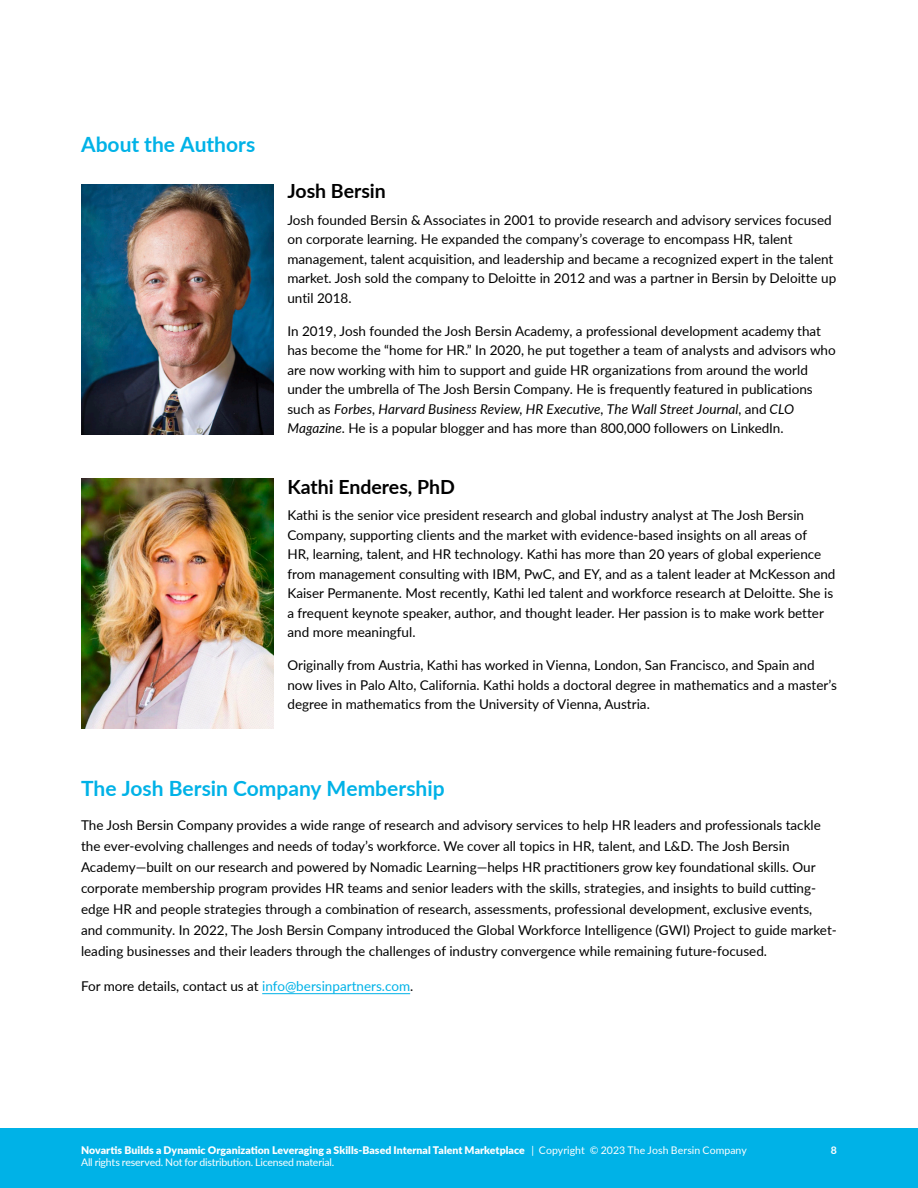
<style>
.page{position:relative;width:918px;height:1188px;background:#fff}
.page>*{position:absolute;margin:0;border:0;box-sizing:border-box;transform-origin:0 0}
.Marketing_Heading{font:700 21px "Lato";color:#00b2e7}
.Author_Page_Header{font:700 21px "Lato";color:#00b2e7}
.Author_Name{font:700 19.5px "Lato";color:#000}
.Author_Text{font:13.5px/19.5px "Lato";color:#000}
.Marketing_Text{font:13.5px/21px "Lato";color:#000}
.Body_Text{font:13.5px "Lato";color:#000}
.t1{font:900 10.5px "Lato";letter-spacing:.005em;color:#fff}
.t2{font:10.5px "Lato";letter-spacing:-.015em;color:#fff}
.t3{font:700 10.5px "Lato";color:#fff}
.s1{font-style:italic}
.s2{color:#00b2e7}
.s3{font-weight:400}
</style>
<div class="page">
<div style="left:0;top:1128px;width:918px;height:60px;background:#00b2e7"></div>
<img style="left:81px;top:184px;width:193px;height:250px">
<hr style="left:262px;top:993px;width:148px;height:1px;background:#00b2e7">
<img style="left:81px;top:478px;width:193px;height:250px">
<p class="Author_Page_Header" style="left:81px;top:129px;width:176px">About the Authors</p>
<p class="Author_Name" style="left:287px;top:177px;width:100px">Josh Bersin</p>
<p class="Author_Text" style="left:287px;top:209px;width:550px">Josh founded Bersin &amp; Associates in 2001 to provide research and advisory services focused on corporate learning. He expanded the company’s coverage to encompass HR, talent management, talent acquisition, and leadership and became a recognized expert in the talent market. Josh sold the company to Deloitte in 2012 and was a partner in Bersin by Deloitte up until 2018.</p>
<p class="Author_Text" style="left:287px;top:320px;width:550px">In 2019, Josh founded the Josh Bersin Academy, a professional development academy that has become the “home for HR.” In 2020, he put together a team of analysts and advisors who are now working with him to support and guide HR organizations from around the world under the umbrella of The Josh Bersin Company. He is frequently featured in publications such as <span class="s1">Forbes, Harvard Business Review, HR Executive, The Wall Street Journal,</span> and <span class="s1">CLO Magazine.</span> He is a popular blogger and has more than 800,000 followers on LinkedIn.</p>
<p class="Author_Name" style="left:287px;top:473px;width:169px">Kathi Enderes, PhD</p>
<p class="Author_Text" style="left:287px;top:505px;width:550px">Kathi is the senior vice president research and global industry analyst at The Josh Bersin Company, supporting clients and the market with evidence-based insights on all areas of<br>HR, learning, talent, and HR technology. Kathi has more than 20 years of global experience from management consulting with IBM, PwC, and EY, and as a talent leader at McKesson and Kaiser Permanente. Most recently, Kathi led talent and workforce research at Deloitte. She is a frequent keynote speaker, author, and thought leader. Her passion is to make work better and more meaningful.</p>
<p class="Author_Text" style="left:287px;top:655px;width:551px">Originally from Austria, Kathi has worked in Vienna, London, San Francisco, and Spain and now lives in Palo Alto, California. Kathi holds a doctoral degree in mathematics and a master’s degree in mathematics from the University of Vienna, Austria.</p>
<p class="Marketing_Heading" style="left:81px;top:772px;width:365px">The Josh Bersin Company Membership</p>
<p class="Marketing_Text" style="left:81px;top:814px;width:757px">The Josh Bersin Company provides a wide range of research and advisory services to help HR leaders and professionals tackle the ever-evolving challenges and needs of today’s workforce. We cover all topics in HR, talent, and L&amp;D. The Josh Bersin Academy—built on our research and powered by Nomadic Learning—helps HR practitioners grow key foundational skills. Our corporate membership program provides HR teams and senior leaders with the skills, strategies, and insights to build cutting&shy;edge HR and people strategies through a combination of research, assessments, professional development, exclusive events, and community. In 2022, The Josh Bersin Company introduced the Global Workforce Intelligence (GWI) Project to guide market&shy;leading businesses and their leaders through the challenges of industry convergence while remaining future-focused.</p>
<p class="Body_Text" style="left:81px;top:976px;width:334px">For more details, contact us at <span class="s2">info@bersinpartners.com</span>.</p>
<p class="t1" style="left:81px;top:1142px;width:667px">Novartis Builds a Dynamic Organization Leveraging a Skills-Based Internal Talent Marketplace <span class="s3">| Copyright © 2023 The Josh Bersin Company</span></p>
<p class="t3" style="left:831px;top:1142px;width:8px">8</p>
<p class="t2" style="left:81px;top:1155px;width:255px">All rights reserved. Not for distribution. Licensed material.</p>
</div>
